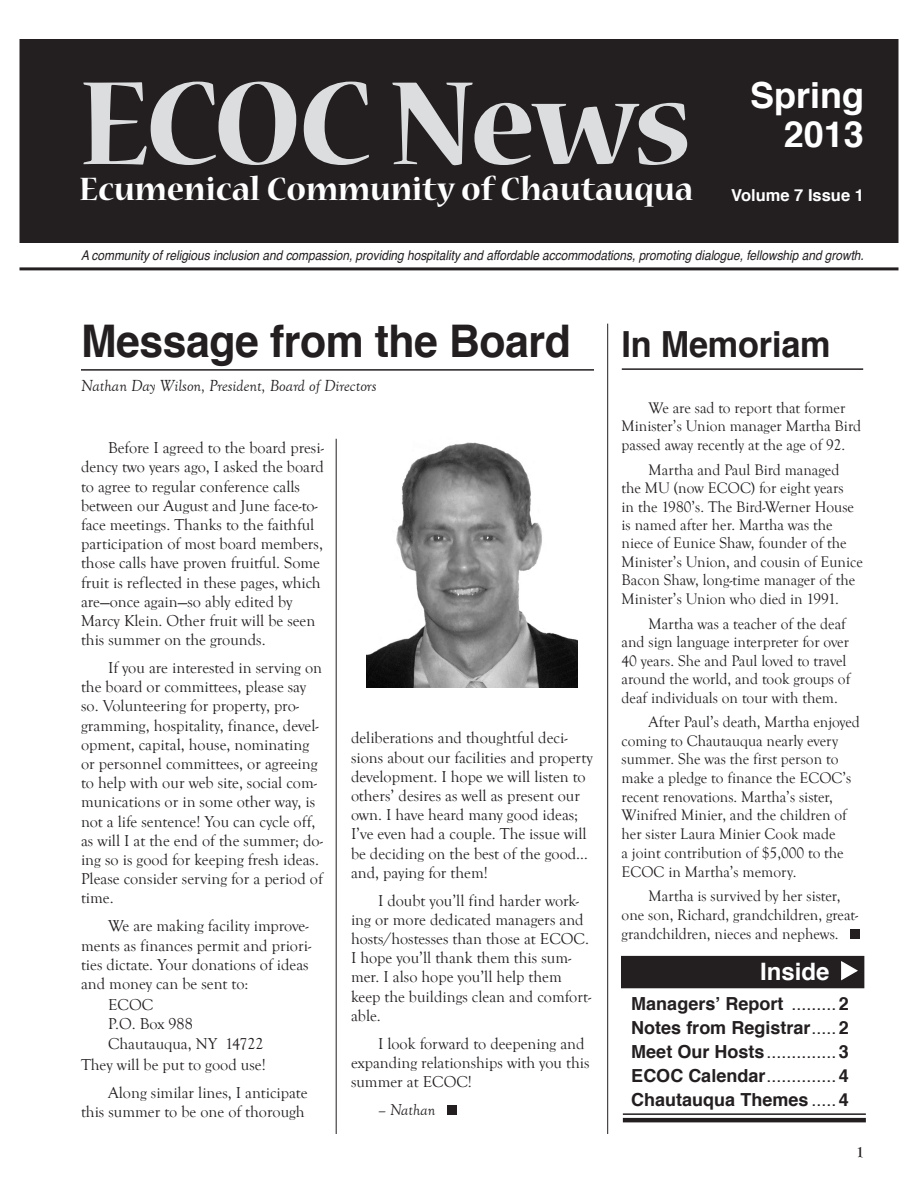
<style>
.page{position:relative;width:918px;height:1188px;background:#fff}
.page>*{position:absolute;margin:0;border:0;box-sizing:border-box;transform-origin:0 0}
.t1{font:700 132px "Nueva Std";letter-spacing:-.035em;color:#dcdddf}
.t2{font:700 45px "Helvetica";letter-spacing:-.01em;color:#231f20;scale:.95 1}
.t3{font:700 36px "Nueva Std";color:#fff}
.t4{font:700 36px/39px "Helvetica";color:#fff;text-align:right}
.t5{font:700 36px "Helvetica";letter-spacing:-.005em;color:#231f20;scale:.95 1}
.t6{font:700 24px "Helvetica";color:#fff}
.t7{font:700 18px "Helvetica";color:#231f20}
.t8{font:18px "Helvetica";color:#231f20}
.t9{font:italic 16.5px "Goudy Old Style T";color:#231f20}
.t10{font:700 16.5px "Helvetica";color:#fff}
.t11{font:16.2px/19.2px "Goudy Old Style T";color:#231f20}
.t12{font:italic 16.2px "Goudy Old Style T";color:#231f20}
.t13{font:15.75px/18.5px "Goudy Old Style T";color:#231f20}
.t14{font:700 15.75px "Goudy Old Style T";color:#231f20}
.t15{font:italic 13.5px "Helvetica";color:#231f20;scale:.88 1}
.s1{font-weight:400}
.s2{font-weight:700}
</style>
<div class="page">
<div style="left:20px;top:40px;width:878px;height:202px;background:#231f20"></div>
<div style="left:20px;top:39px;width:878px;height:204px;border:2px solid #231f20"></div>
<hr style="left:607px;top:324px;width:1px;height:810px;background:#231f20">
<hr style="left:20px;top:267px;width:878px;height:3px;background:#231f20">
<hr style="left:81px;top:369px;width:513px;height:2px;background:#231f20">
<div style="left:447px;top:1105px;width:10px;height:10px;background:#231f20"></div>
<hr style="left:336px;top:439px;width:1px;height:695px;background:#231f20">
<img style="left:366px;top:442px;width:212px;height:246px">
<hr style="left:623px;top:1113px;width:243px;height:2px;background:#231f20">
<hr style="left:623px;top:1118px;width:243px;height:4px;background:#231f20">
<div style="left:622px;top:957px;width:242px;height:31px;background:#231f20"></div>
<div style="left:621px;top:956px;width:243px;height:32px;border:2px solid #231f20"></div>
<svg style="left:841px;top:961px;width:17px;height:20px"></svg>
<div style="left:850px;top:929px;width:10px;height:10px;background:#231f20"></div>
<hr style="left:622px;top:368px;width:241px;height:2px;background:#231f20">
<p class="t1" style="left:80px;top:63px;width:614px">ECOC News</p>
<p class="t3" style="left:80px;top:172px;width:615px">Ecumenical Community of Chautauqua</p>
<p class="t4" style="left:750px;top:76px;width:116px">Spring<br>2013</p>
<p class="t10" style="left:731px;top:182px;width:134px">Volume 7 Issue 1</p>
<p class="t15" style="left:81px;top:244px;width:891px">A community of religious inclusion and compassion, providing hospitality and affordable accommodations, promoting dialogue, fellowship and growth.</p>
<p class="t2" style="left:81px;top:305px;width:517px">Message from the Board</p>
<p class="t9" style="left:81px;top:376px;width:297px">Nathan Day Wilson, President, Board of Directors</p>
<p class="t11" style="left:81px;top:439px;width:244px;text-indent:27px">Before I agreed to the board presi&shy;dency two years ago, I asked the board to agree to regular conference calls between our August and June face-to&shy;face meetings. Thanks to the faithful participation of most board members, those calls have proven fruitful. Some fruit is reflected in these pages, which are—once again—so ably edited by Marcy Klein. Other fruit will be seen this summer on the grounds.</p>
<p class="t11" style="left:81px;top:659px;width:243px;text-indent:27px">If you are interested in serving on the board or committees, please say so. Volunteering for property, pro&shy;gramming, hospitality, finance, devel&shy;opment, capital, house, nominating or personnel committees, or agreeing to help with our web site, social com&shy;munications or in some other way, is not a life sentence! You can cycle off, as will I at the end of the summer; do&shy;ing so is good for keeping fresh ideas.<br>Please consider serving for a period of time.</p>
<p class="t11" style="left:81px;top:917px;width:232px;text-indent:27px">We are making facility improve&shy;ments as finances permit and priori&shy;ties dictate. Your donations of ideas and money can be sent to:</p>
<p class="t11" style="left:108px;top:996px;width:157px">ECOC<br>P.O. Box 988<br>Chautauqua, NY 14722</p>
<p class="t11" style="left:81px;top:1055px;width:186px">They will be put to good use!</p>
<p class="t11" style="left:81px;top:1083px;width:228px;text-align:right">Along similar lines, I anticipate this summer to be one of thorough</p>
<p class="t11" style="left:351px;top:729px;width:243px">deliberations and thoughtful deci&shy;sions about our facilities and property development. I hope we will listen to others’ desires as well as present our own. I have heard many good ideas; I’ve even had a couple. The issue will be deciding on the best of the good… and, paying for them!</p>
<p class="t11" style="left:351px;top:891px;width:242px;text-indent:27px">I doubt you’ll find harder work&shy;ing or more dedicated managers and hosts/hostesses than those at ECOC.<br>I hope you’ll thank them this sum&shy;mer. I also hope you’ll help them keep the buildings clean and comfort&shy;able.</p>
<p class="t11" style="left:351px;top:1034px;width:240px;text-indent:27px">I look forward to deepening and expanding relationships with you this summer at ECOC!</p>
<p class="t12" style="left:378px;top:1101px;width:59px">– Nathan</p>
<p class="t5" style="left:621px;top:315px;width:222px">In Memoriam</p>
<p class="t13" style="left:622px;top:399px;width:241px;text-indent:27px">We are sad to report that former<br>Minister’s Union manager Martha Bird passed away recently at the age of 92.</p>
<p class="t13" style="left:622px;top:461px;width:243px;text-indent:27px">Martha and Paul Bird managed the MU (now ECOC) for eight years<br>in the 1980’s. The Bird-Werner House is named after her. Martha was the niece of Eunice Shaw, founder of the Minister’s Union, and cousin of Eunice Bacon Shaw, long-time manager of the Minister’s Union who died in 1991.</p>
<p class="t13" style="left:622px;top:615px;width:230px;text-indent:27px">Martha was a teacher of the deaf and sign language interpreter for over 40 years. She and Paul loved to travel around the world, and took groups of deaf individuals on tour with them.</p>
<p class="t13" style="left:622px;top:713px;width:240px;text-indent:27px">After Paul’s death, Martha enjoyed coming to Chautauqua nearly every summer. She was the first person to make a pledge to finance the ECOC’s recent renovations. Martha’s sister, Winifred Minier, and the children of her sister Laura Minier Cook made<br>a joint contribution of $5,000 to the ECOC in Martha’s memory.</p>
<p class="t13" style="left:622px;top:887px;width:238px;text-indent:27px">Martha is survived by her sister, one son, Richard, grandchildren, great&shy;grandchildren, nieces and nephews.</p>
<p class="t6" style="left:760px;top:953px;width:71px">Inside</p>
<p class="t7" style="left:631px;top:989px;width:219px">Managers’ Report <span class="s1">..........</span>2</p>
<p class="t7" style="left:631px;top:1013px;width:219px">Notes from Registrar<span class="s1">......</span>2</p>
<p class="t8" style="left:631px;top:1038px;width:219px"><span class="s2">Meet Our Hosts</span>...............<span class="s2">3</span></p>
<p class="t8" style="left:631px;top:1062px;width:219px"><span class="s2">ECOC Calendar</span>...............<span class="s2">4</span></p>
<p class="t7" style="left:631px;top:1085px;width:219px">Chautauqua Themes<span class="s1">......</span>4</p>
<p class="t14" style="left:856px;top:1143px;width:9px">1</p>
</div>
